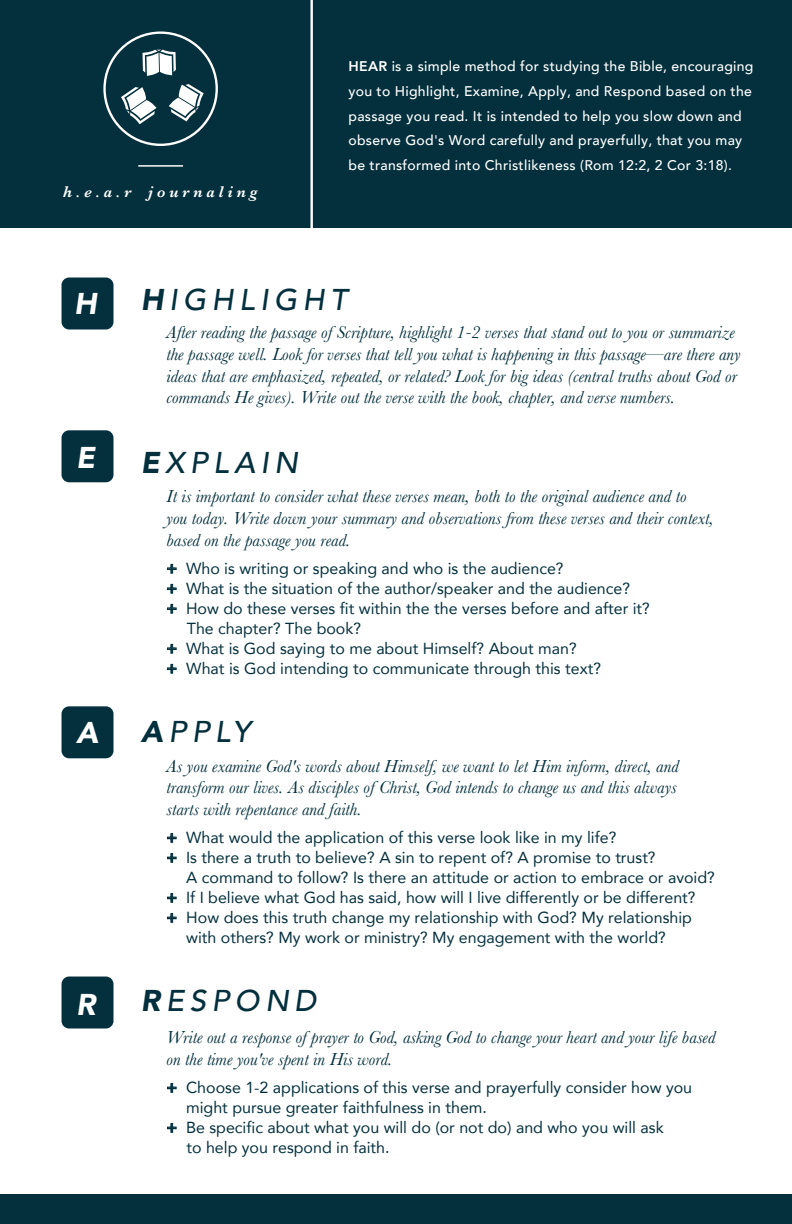
<style>
.page{position:relative;width:792px;height:1224px;background:#fff}
.page>*{position:absolute;margin:0;border:0;box-sizing:border-box;transform-origin:0 0}
.t1{font:italic 500 30px "Avenir";letter-spacing:.18em;color:#04303d}
.t2{font:italic 900 30px "Avenir";color:#fff}
.t3{font:italic 18px/21.6px "Baskerville";color:#04303d}
.t4{font:16px "Avenir";color:#04303d}
.t5{font:italic 600 16px "Baskerville";letter-spacing:.24em;color:#fff}
.t6{font:500 14px/24.8px "Avenir";letter-spacing:.02em;color:#fff}
.s1{font-weight:800}
.s2{font-weight:900}
</style>
<div class="page">
<div style="left:0;top:0;width:792px;height:227px;background:#04303d"></div>
<div style="left:0;top:1195px;width:792px;height:29px;background:#04303d"></div>
<hr style="left:310px;top:0;width:3px;height:293px;background:#fff">
<svg style="left:167px;top:563px;width:10px;height:11px"></svg>
<svg style="left:167px;top:583px;width:10px;height:11px"></svg>
<svg style="left:167px;top:603px;width:10px;height:11px"></svg>
<svg style="left:167px;top:643px;width:10px;height:11px"></svg>
<svg style="left:167px;top:663px;width:10px;height:11px"></svg>
<svg style="left:167px;top:833px;width:10px;height:10px"></svg>
<svg style="left:167px;top:853px;width:10px;height:10px"></svg>
<svg style="left:167px;top:893px;width:10px;height:10px"></svg>
<svg style="left:167px;top:913px;width:10px;height:10px"></svg>
<svg style="left:167px;top:1083px;width:10px;height:10px"></svg>
<svg style="left:167px;top:1123px;width:10px;height:10px"></svg>
<div style="left:62px;top:278px;width:52px;height:51px;background:#04303d;border-radius:8px"></div>
<div style="left:62px;top:430px;width:52px;height:52px;background:#04303d;border-radius:8px"></div>
<div style="left:62px;top:706px;width:52px;height:52px;background:#04303d;border-radius:8px"></div>
<div style="left:62px;top:977px;width:52px;height:52px;background:#04303d;border-radius:8px"></div>
<hr style="left:139px;top:165px;width:44px;height:2px;background:#fff">
<div style="left:103px;top:31px;width:115px;height:115px;border:2px solid #fff;border-radius:50%"></div>
<svg style="left:169px;top:84px;width:35px;height:38px"></svg>
<svg style="left:143px;top:50px;width:33px;height:26px"></svg>
<svg style="left:121px;top:87px;width:36px;height:37px"></svg>
<p class="t5" style="left:63px;top:181px;width:196px">h.e.a.r journaling</p>
<p class="t6" style="left:349px;top:53px;width:406px"><span class="s1">HEAR</span> is a simple method for studying the Bible, encouraging you to Highlight, Examine, Apply, and Respond based on the passage you read. It is intended to help you slow down and observe God's Word carefully and prayerfully, that you may be transformed into Christlikeness (Rom 12:2, 2 Cor 3:18).</p>
<h1 class="t2" style="left:74px;top:279px;width:24px">H</h1>
<h1 class="t1" style="left:141px;top:282px;width:208px"><span class="s2">H</span>IGHLIGHT</h1>
<p class="t3" style="left:166px;top:322px;width:576px">After reading the passage of Scripture, highlight 1-2 verses that stand out to you or summarize the passage well. Look for verses that tell you what is happening in this passage—are there any ideas that are emphasized, repeated, or related? Look for big ideas (central truths about God or commands He gives). Write out the verse with the book, chapter, and verse numbers.</p>
<h1 class="t2" style="left:76px;top:433px;width:20px">E</h1>
<h1 class="t1" style="left:141px;top:445px;width:159px"><span class="s2">E</span>XPLAIN</h1>
<p class="t3" style="left:166px;top:486px;width:549px">It is important to consider what these verses mean, both to the original audience and to<br>you today. Write down your summary and observations from these verses and their context, based on the passage you read.</p>
<p class="t4" style="left:166px;top:555px;width:399px"><span class="s1">+</span> Who is writing or speaking and who is the audience?</p>
<p class="t4" style="left:166px;top:575px;width:465px"><span class="s1">+</span> What is the situation of the author/speaker and the audience?</p>
<p class="t4" style="left:166px;top:595px;width:485px"><span class="s1">+</span> How do these verses fit within the the verses before and after it?</p>
<p class="t4" style="left:187px;top:615px;width:176px">The chapter? The book?</p>
<p class="t4" style="left:166px;top:635px;width:412px"><span class="s1">+</span> What is God saying to me about Himself? About man?</p>
<p class="t4" style="left:166px;top:655px;width:436px"><span class="s1">+</span> What is God intending to communicate through this text?</p>
<h1 class="t2" style="left:76px;top:708px;width:24px">A</h1>
<h1 class="t1" style="left:141px;top:714px;width:111px"><span class="s2">A</span>PPLY</h1>
<p class="t3" style="left:166px;top:755px;width:514px;text-align:justify">As you examine God's words about Himself, we want to let Him inform, direct, and transform our lives. As disciples of Christ, God intends to change us and this always starts with repentance and faith.</p>
<p class="t4" style="left:166px;top:824px;width:451px"><span class="s1">+</span> What would the application of this verse look like in my life?</p>
<p class="t4" style="left:166px;top:844px;width:491px"><span class="s1">+</span> Is there a truth to believe? A sin to repent of? A promise to trust?</p>
<p class="t4" style="left:186px;top:864px;width:530px">A command to follow? Is there an attitude or action to embrace or avoid?</p>
<p class="t4" style="left:166px;top:884px;width:531px"><span class="s1">+</span> If I believe what God has said, how will I live differently or be different?</p>
<p class="t4" style="left:166px;top:904px;width:527px"><span class="s1">+</span> How does this truth change my relationship with God? My relationship</p>
<p class="t4" style="left:186px;top:924px;width:481px">with others? My work or ministry? My engagement with the world?</p>
<h1 class="t2" style="left:76px;top:979px;width:21px">R</h1>
<h1 class="t1" style="left:141px;top:983px;width:177px"><span class="s2">R</span>ESPOND</h1>
<p class="t3" style="left:166px;top:1027px;width:551px">Write out a response of prayer to God, asking God to change your heart and your life based on the time you've spent in His word.</p>
<p class="t4" style="left:166px;top:1074px;width:527px"><span class="s1">+</span> Choose 1-2 applications of this verse and prayerfully consider how you</p>
<p class="t4" style="left:186px;top:1094px;width:302px">might pursue greater faithfulness in them.</p>
<p class="t4" style="left:166px;top:1114px;width:499px"><span class="s1">+</span> Be specific about what you will do (or not do) and who you will ask</p>
<p class="t4" style="left:186px;top:1134px;width:205px">to help you respond in faith.</p>
</div>
